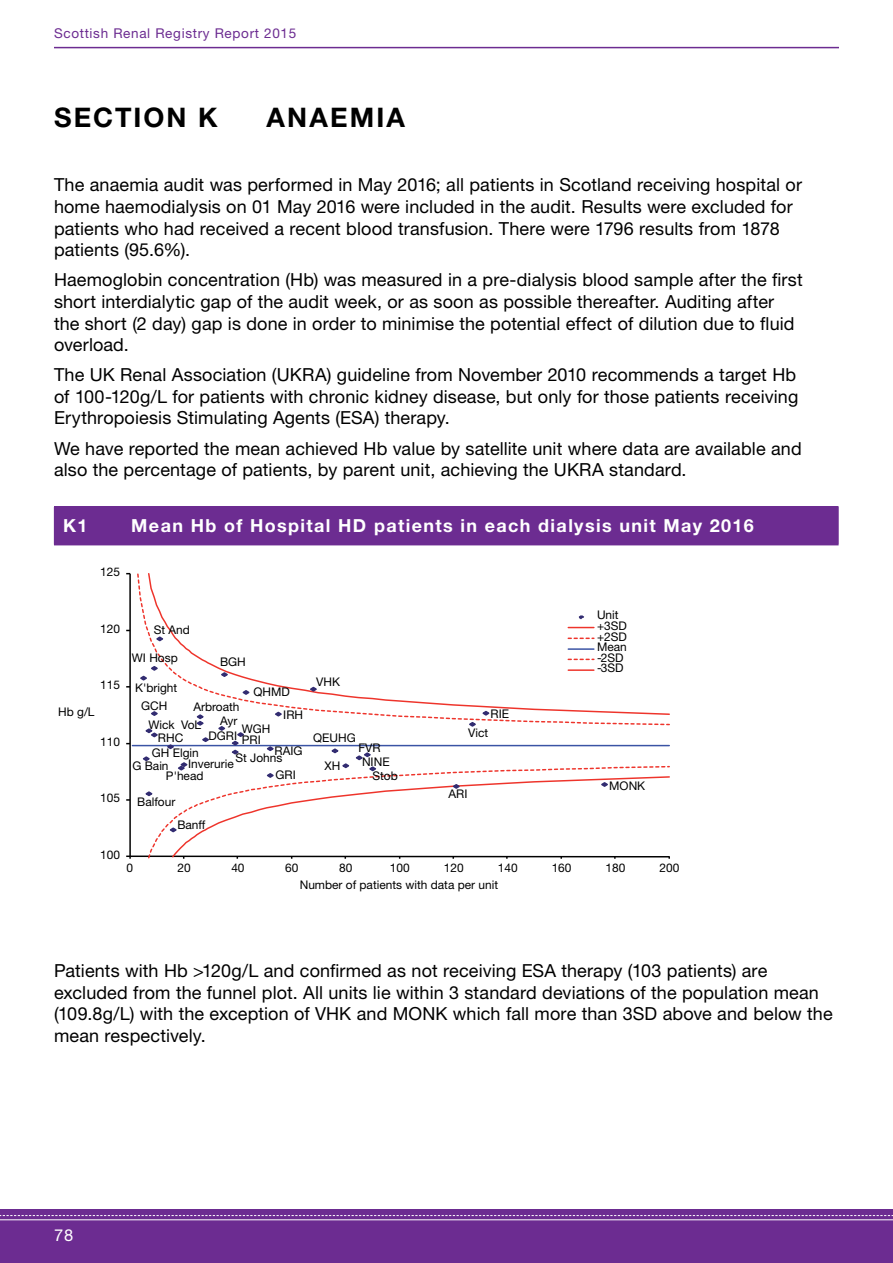
<style>
.page{position:relative;width:893px;height:1263px;background:#fff}
.page>*{position:absolute;margin:0;border:0;box-sizing:border-box;transform-origin:0 0}
.Renal_Heading_1{font:700 27px "Helvetica Neue LT Std";letter-spacing:.08em;color:#000}
.Renal_Normal{font:18px/21.6px "Helvetica Neue LT Std";letter-spacing:.005em;color:#000}
.chart_table_title{font:700 18px "Helvetica Neue LT Std";letter-spacing:.075em;color:#fff}
.t1{font:16.5px "Helvetica Neue LT Std";color:#fff}
.t2{font:13.5px "Helvetica Neue LT Std";letter-spacing:.05em;color:#6c2c91}
.t3{font:11.85px/10.6px "Helvetica Neue LT Std";color:#000}
</style>
<div class="page">
<div style="left:0;top:1209px;width:893px;height:54px;background:#6c2c91"></div>
<svg style="left:54px;top:46px;width:785px;height:3px;background:#b595c7"></svg>
<svg style="left:0;top:1215px;width:893px;height:1px"></svg>
<hr style="left:0;top:1219px;width:893px;height:1px;background:#fff">
<div style="left:54px;top:507px;width:784px;height:38px;background:#6c2c91"></div>
<hr style="left:54px;top:506px;width:785px;height:1px;background:#6c2c91">
<hr style="left:838px;top:507px;width:1px;height:37px;background:#6c2c91">
<hr style="left:54px;top:544px;width:785px;height:1px;background:#6c2c91">
<hr style="left:129px;top:574px;width:2px;height:282px;background:#000">
<svg style="left:137px;top:573px;width:434px;height:137px"></svg>
<svg style="left:240px;top:689px;width:12px;height:7px"></svg>
<svg style="left:308px;top:686px;width:11px;height:7px"></svg>
<svg style="left:219px;top:671px;width:11px;height:7px"></svg>
<svg style="left:154px;top:635px;width:11px;height:8px"></svg>
<svg style="left:138px;top:665px;width:22px;height:17px"></svg>
<svg style="left:126px;top:710px;width:544px;height:149px"></svg>
<div style="left:557px;top:612px;width:78px;height:64px;background:#fff"></div>
<svg style="left:578px;top:615px;width:6px;height:5px"></svg>
<svg style="left:568px;top:627px;width:26px;height:1px"></svg>
<svg style="left:568px;top:637px;width:26px;height:2px"></svg>
<hr style="left:568px;top:648px;width:26px;height:2px;background:#3a53a4">
<svg style="left:568px;top:659px;width:26px;height:1px"></svg>
<hr style="left:568px;top:669px;width:26px;height:2px;background:#ee342b">
<p class="t2" style="left:54px;top:25px;width:244px">Scottish Renal Registry Report 2015</p>
<p class="Renal_Heading_1" style="left:54px;top:101px;width:165px">SECTION K</p>
<p class="Renal_Heading_1" style="left:267px;top:101px;width:140px">ANAEMIA</p>
<p class="Renal_Normal" style="left:54px;top:174px;width:749px">The anaemia audit was performed in May 2016; all patients in Scotland receiving hospital or home haemodialysis on 01 May 2016 were included in the audit. Results were excluded for patients who had received a recent blood transfusion. There were 1796 results from 1878 patients (95.6%).</p>
<p class="Renal_Normal" style="left:54px;top:269px;width:750px">Haemoglobin concentration (Hb) was measured in a pre-dialysis blood sample after the first short interdialytic gap of the audit week, or as soon as possible thereafter. Auditing after the short (2 day) gap is done in order to minimise the potential effect of dilution due to fluid overload.</p>
<p class="Renal_Normal" style="left:54px;top:364px;width:746px">The UK Renal Association (UKRA) guideline from November 2010 recommends a target Hb of 100-120g/L for patients with chronic kidney disease, but only for those patients receiving<br>Erythropoiesis Stimulating Agents (ESA) therapy.</p>
<p class="Renal_Normal" style="left:54px;top:437px;width:749px">We have reported the mean achieved Hb value by satellite unit where data are available and also the percentage of patients, by parent unit, achieving the UKRA standard.</p>
<p class="chart_table_title" style="left:63px;top:515px;width:26px">K1</p>
<p class="chart_table_title" style="left:131px;top:515px;width:624px">Mean Hb of Hospital HD patients in each dialysis unit May 2016</p>
<p class="t3" style="left:100px;top:566px;width:21px">125</p>
<p class="t3" style="left:100px;top:623px;width:21px">120</p>
<p class="t3" style="left:154px;top:625px;width:38px">St And</p>
<p class="t3" style="left:132px;top:653px;width:47px">WI Hosp</p>
<p class="t3" style="left:220px;top:657px;width:27px">BGH</p>
<p class="t3" style="left:597px;top:610px;width:31px">Unit +3SD +2SD<br>Mean -2SD -3SD</p>
<p class="t3" style="left:100px;top:679px;width:21px">115</p>
<p class="t3" style="left:135px;top:682px;width:44px">K'bright</p>
<p class="t3" style="left:253px;top:686px;width:38px">QHMD</p>
<p class="t3" style="left:316px;top:676px;width:25px">VHK</p>
<p class="t3" style="left:58px;top:707px;width:38px">Hb g/L</p>
<p class="t3" style="left:100px;top:736px;width:21px">110</p>
<p class="t3" style="left:141px;top:700px;width:28px">GCH</p>
<p class="t3" style="left:193px;top:701px;width:48px">Arbroath</p>
<p class="t3" style="left:220px;top:716px;width:19px">Ayr</p>
<p class="t3" style="left:149px;top:719px;width:28px">Wick</p>
<p class="t3" style="left:181px;top:719px;width:22px">VoL</p>
<p class="t3" style="left:242px;top:723px;width:30px">WGH</p>
<p class="t3" style="left:209px;top:731px;width:30px">DGRI</p>
<p class="t3" style="left:158px;top:732px;width:27px">RHC</p>
<p class="t3" style="left:242px;top:735px;width:20px">PRI</p>
<p class="t3" style="left:283px;top:709px;width:21px">IRH</p>
<p class="t3" style="left:275px;top:745px;width:30px">RAIG</p>
<p class="t3" style="left:132px;top:746px;width:68px;line-height:12.9px;text-indent:20px">GH Elgin<br>G Bain</p>
<p class="t3" style="left:235px;top:752px;width:49px">St Johns</p>
<p class="t3" style="left:188px;top:758px;width:47px">Inverurie</p>
<p class="t3" style="left:276px;top:769px;width:22px">GRI</p>
<p class="t3" style="left:166px;top:770px;width:39px">P'head</p>
<p class="t3" style="left:313px;top:732px;width:44px">QEUHG</p>
<p class="t3" style="left:358px;top:742px;width:24px">FVR</p>
<p class="t3" style="left:372px;top:770px;width:27px">Stob</p>
<p class="t3" style="left:362px;top:756px;width:29px">NINE</p>
<p class="t3" style="left:325px;top:760px;width:17px">XH</p>
<p class="t3" style="left:491px;top:708px;width:20px">RIE</p>
<p class="t3" style="left:468px;top:727px;width:22px">Vict</p>
<p class="t3" style="left:100px;top:793px;width:21px">105</p>
<p class="t3" style="left:137px;top:796px;width:40px">Balfour</p>
<p class="t3" style="left:448px;top:788px;width:20px">ARI</p>
<p class="t3" style="left:609px;top:780px;width:37px">MONK</p>
<p class="t3" style="left:177px;top:819px;width:30px">Banff</p>
<p class="t3" style="left:100px;top:849px;width:21px">100</p>
<p class="t3" style="left:127px;top:863px;width:8px">0</p>
<p class="t3" style="left:177px;top:863px;width:15px">20</p>
<p class="t3" style="left:231px;top:863px;width:15px">40</p>
<p class="t3" style="left:285px;top:863px;width:15px">60</p>
<p class="t3" style="left:339px;top:863px;width:15px">80</p>
<p class="t3" style="left:390px;top:863px;width:21px">100</p>
<p class="t3" style="left:444px;top:863px;width:21px">120</p>
<p class="t3" style="left:498px;top:863px;width:21px">140</p>
<p class="t3" style="left:552px;top:863px;width:21px">160</p>
<p class="t3" style="left:606px;top:863px;width:21px">180</p>
<p class="t3" style="left:659px;top:863px;width:21px">200</p>
<p class="t3" style="left:300px;top:879px;width:200px">Number of patients with data per unit</p>
<p class="Renal_Normal" style="left:54px;top:959px;width:780px">Patients with Hb &gt;120g/L and confirmed as not receiving ESA therapy (103 patients) are excluded from the funnel plot. All units lie within 3 standard deviations of the population mean (109.8g/L) with the exception of VHK and MONK which fall more than 3SD above and below the mean respectively.</p>
<p class="t1" style="left:54px;top:1225px;width:21px">78</p>
</div>
